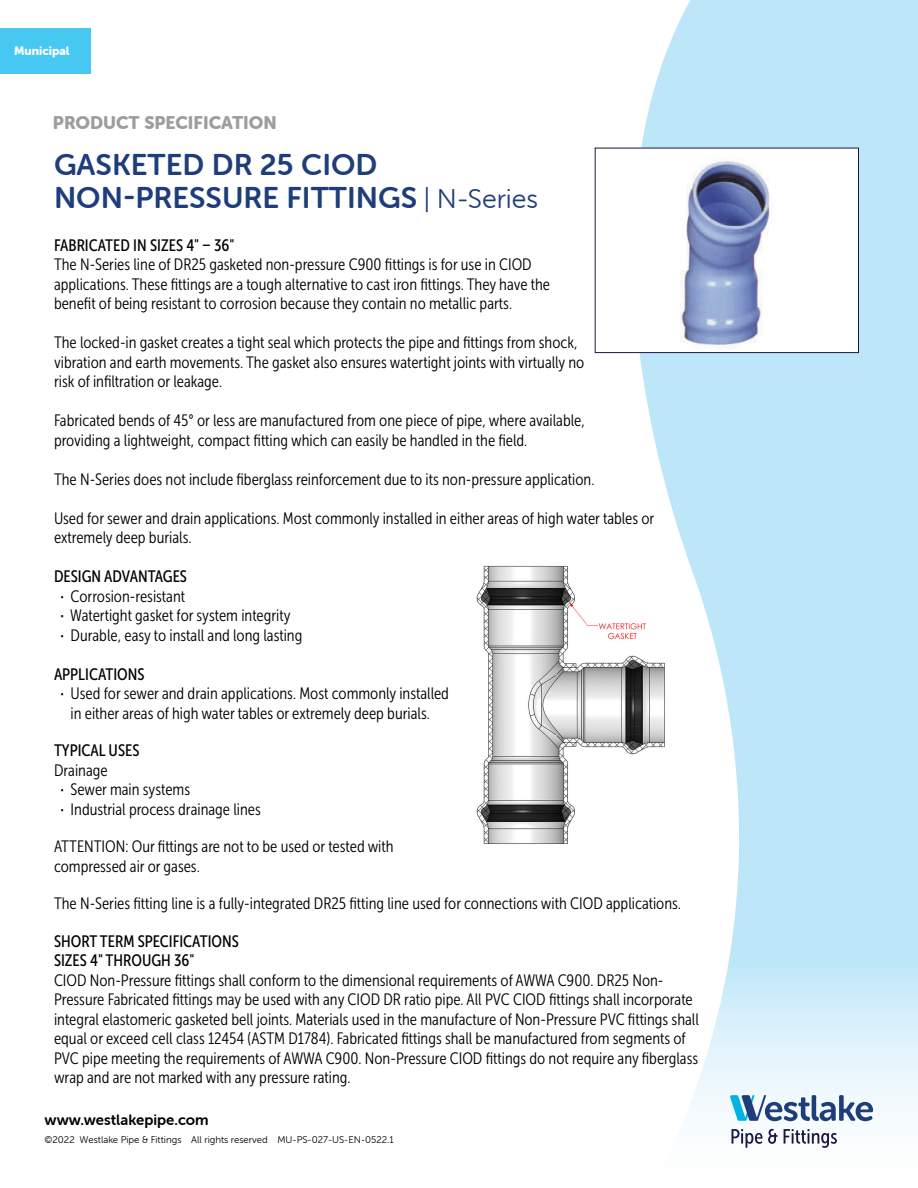
<style>
.page{position:relative;width:918px;height:1188px;background:#fff}
.page>*{position:absolute;margin:0;border:0;box-sizing:border-box;transform-origin:0 0}
.t1{font:30px/33px "Museo Sans Rounded 700";color:#1e3d7b}
.t2{font:18px "Museo Sans Rounded 900";color:#9d9d9f}
.Body{font:16.5px/19.5px "Museo Sans Cond 300";color:#000001}
.Body-2{font:16.5px "Museo Sans Cond 500";color:#000001}
.t3{font:15px "Museo Sans Rounded 700";color:#000001}
.t4{font:12px "Museo Sans Rounded 900";color:#fff}
.t5{font:9.75px "Museo Sans Rounded 300";color:#000001}
.s1{font-family:"Museo Sans Rounded 300";font-size:27px}
.s2{font-family:"Museo Sans Cond 700"}
</style>
<div class="page">
<div style="left:509px;top:0;width:409px;height:1188px;background:#bde6f9"></div>
<div style="left:634px;top:961px;width:284px;height:227px;background:linear-gradient(to bottom,#c6e9f9,#fff)"></div>
<svg style="left:509px;top:0;width:231px;height:1188px;fill:#fff"></svg>
<svg style="left:730px;top:1095px;width:143px;height:26px;background:#8eaac7"></svg>
<svg style="left:732px;top:1129px;width:30px;height:19px"></svg>
<svg style="left:768px;top:1129px;width:10px;height:15px"></svg>
<svg style="left:784px;top:1129px;width:53px;height:19px"></svg>
<div style="left:0;top:28px;width:91px;height:46px;background:#47c8f2"></div>
<img style="left:476px;top:556px;width:200px;height:294px">
<div style="left:595px;top:148px;width:264px;height:205px;background:#fff"></div>
<img style="left:680px;top:159px;width:90px;height:190px">
<div style="left:595px;top:148px;width:264px;height:205px;border:1px solid #171745"></div>
<p class="t4" style="left:14px;top:44px;width:57px">Municipal</p>
<p class="t2" style="left:53px;top:112px;width:225px">PRODUCT SPECIFICATION</p>
<p class="t1" style="left:54px;top:148px;width:486px">GASKETED DR 25 CIOD<br>NON-PRESSURE FITTINGS <span class="s1">| N-Series</span></p>
<p class="Body-2" style="left:54px;top:236px;width:182px">FABRICATED IN SIZES 4" – 36"</p>
<p class="Body" style="left:54px;top:255px;width:498px">The N-Series line of DR25 gasketed non-pressure C900 fittings is for use in CIOD applications. These fittings are a tough alternative to cast iron fittings. They have the benefit of being resistant to corrosion because they contain no metallic parts.</p>
<p class="Body" style="left:54px;top:333px;width:532px">The locked-in gasket creates a tight seal which protects the pipe and fittings from shock, vibration and earth movements. The gasket also ensures watertight joints with virtually no risk of infiltration or leakage.</p>
<p class="Body" style="left:54px;top:411px;width:532px">Fabricated bends of 45° or less are manufactured from one piece of pipe, where available, providing a lightweight, compact fitting which can easily be handled in the field.</p>
<p class="Body" style="left:54px;top:469px;width:542px">The N-Series does not include fiberglass reinforcement due to its non-pressure application.</p>
<p class="Body" style="left:54px;top:508px;width:602px">Used for sewer and drain applications. Most commonly installed in either areas of high water tables or extremely deep burials.</p>
<p class="Body-2" style="left:54px;top:567px;width:135px">DESIGN ADVANTAGES</p>
<p class="Body" style="left:61px;top:586px;width:126px"><span class="s2">·</span> Corrosion-resistant</p>
<p class="Body" style="left:61px;top:606px;width:232px"><span class="s2">·</span> Watertight gasket for system integrity</p>
<p class="Body" style="left:61px;top:625px;width:243px"><span class="s2">·</span> Durable, easy to install and long lasting</p>
<p class="Body-2" style="left:54px;top:665px;width:92px">APPLICATIONS</p>
<p class="Body" style="left:61px;top:684px;width:390px;text-align:center"><span class="s2">·</span> Used for sewer and drain applications. Most commonly installed in either areas of high water tables or extremely deep burials.</p>
<p class="Body-2" style="left:54px;top:741px;width:87px">TYPICAL USES</p>
<p class="Body" style="left:61px;top:760px;width:131px;text-indent:-7px">Drainage<br><span class="s2">·</span> Sewer main systems</p>
<p class="Body" style="left:61px;top:799px;width:202px"><span class="s2">·</span> Industrial process drainage lines</p>
<p class="Body" style="left:54px;top:837px;width:341px">ATTENTION: Our fittings are not to be used or tested with compressed air or gases.</p>
<p class="Body" style="left:54px;top:894px;width:629px">The N-Series fitting line is a fully-integrated DR25 fitting line used for connections with CIOD applications.</p>
<p class="Body-2" style="left:54px;top:932px;width:186px">SHORT TERM SPECIFICATIONS</p>
<p class="Body-2" style="left:54px;top:951px;width:142px">SIZES 4" THROUGH 36"</p>
<p class="Body" style="left:54px;top:970px;width:646px">CIOD Non-Pressure fittings shall conform to the dimensional requirements of AWWA C900. DR25 Non-Pressure Fabricated fittings may be used with any CIOD DR ratio pipe. All PVC CIOD fittings shall incorporate integral elastomeric gasketed bell joints. Materials used in the manufacture of Non-Pressure PVC fittings shall equal or exceed cell class 12454 (ASTM D1784). Fabricated fittings shall be manufactured from segments of PVC pipe meeting the requirements of AWWA C900. Non-Pressure CIOD fittings do not require any fiberglass wrap and are not marked with any pressure rating.</p>
<p class="t3" style="left:45px;top:1112px;width:166px">www.westlakepipe.com</p>
<p class="t5" style="left:45px;top:1135px;width:351px">©2022 Westlake Pipe &amp; Fittings All rights reserved MU-PS-027-US-EN-0522.1</p>
</div>
